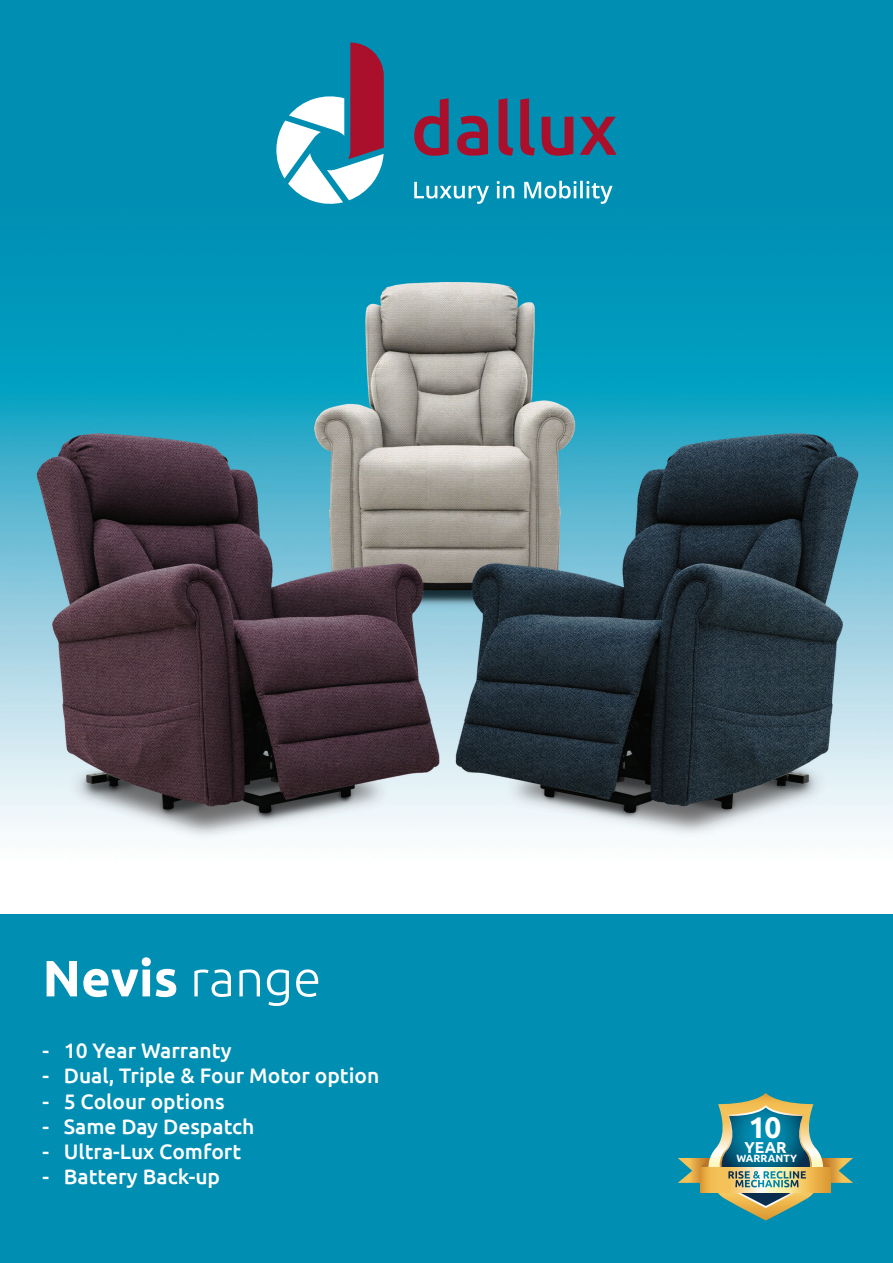
<style>
.page{position:relative;width:893px;height:1263px;background:#fff}
.page>*{position:absolute;margin:0;border:0;box-sizing:border-box;transform-origin:0 0}
.t1{font:700 51px "Ubuntu";color:#fff}
.t2{font:700 29.7px "Ubuntu";color:#fff}
.t3{font:500 21px "Ubuntu";color:#fff}
.t4{font:700 15.75px "Ubuntu";color:#fff}
.t5{font:700 10.5px "Ubuntu";letter-spacing:.005em;color:#fff}
.s1{font-weight:300}
</style>
<div class="page">
<img style="left:0;top:0;width:893px;height:839px">
<div style="left:0;top:914px;width:893px;height:349px;background:#008fb3"></div>
<svg style="left:678px;top:1093px;width:175px;height:127px"></svg>
<svg style="left:276px;top:43px;width:108px;height:162px"></svg>
<svg style="left:414px;top:181px;width:199px;height:23px"></svg>
<svg style="left:414px;top:98px;width:203px;height:58px;background:#3d6081"></svg>
<h1 class="t1" style="left:43px;top:947px;width:280px">Nevis <span class="s1">range</span></h1>
<p class="t3" style="left:43px;top:1037px;width:191px">- 10 Year Warranty</p>
<p class="t3" style="left:43px;top:1062px;width:338px">- Dual, Triple &amp; Four Motor option</p>
<p class="t3" style="left:43px;top:1088px;width:184px">- 5 Colour options</p>
<p class="t3" style="left:43px;top:1113px;width:213px">- Same Day Despatch</p>
<p class="t3" style="left:43px;top:1138px;width:200px">- Ultra-Lux Comfort</p>
<p class="t3" style="left:43px;top:1163px;width:179px">- Battery Back-up</p>
<h2 class="t2" style="left:749px;top:1110px;width:34px">10</h2>
<p class="t4" style="left:744px;top:1138px;width:44px">YEAR</p>
<p class="t5" style="left:736px;top:1153px;width:62px">WARRANTY</p>
</div>
